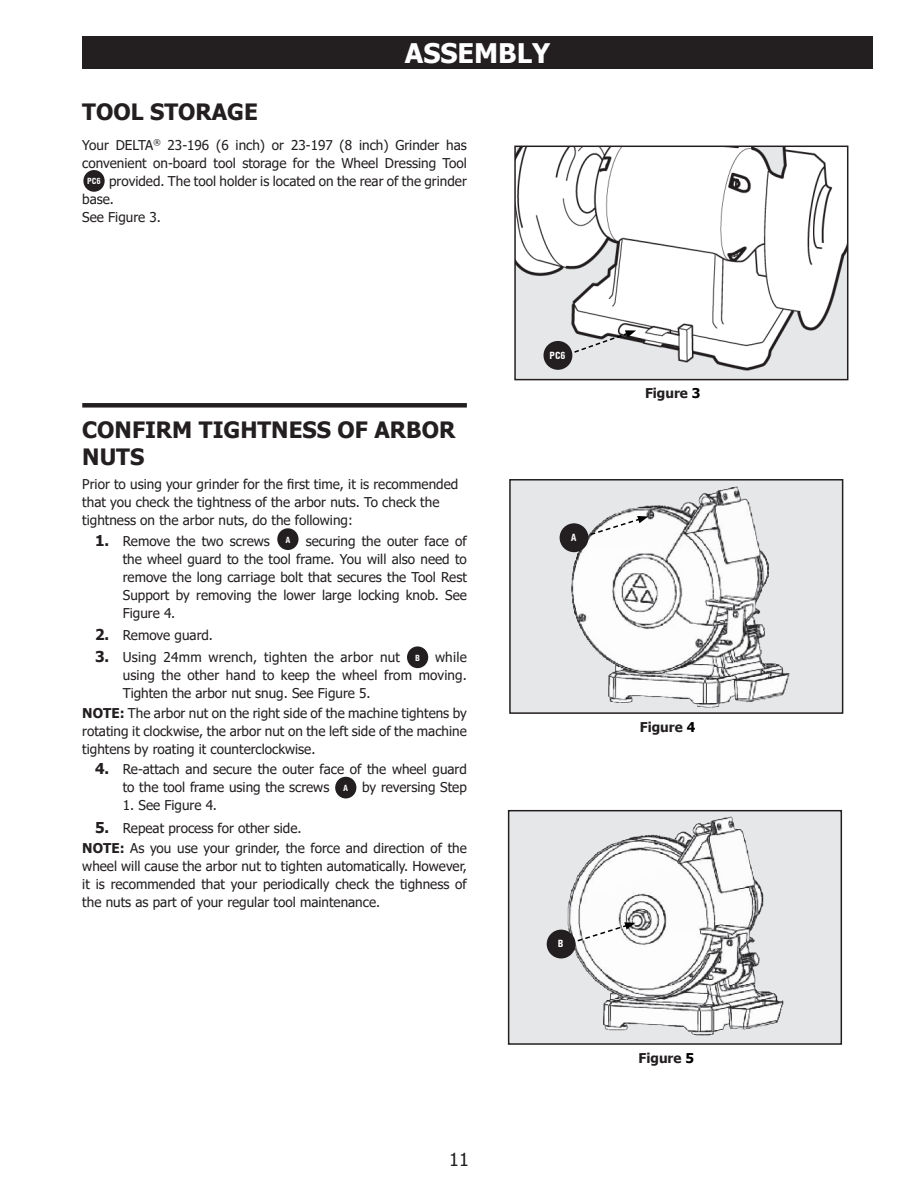
<style>
.page{position:relative;width:918px;height:1188px;background:#fff}
.page>*{position:absolute;margin:0;border:0;box-sizing:border-box;transform-origin:0 0}
.t1{font:700 27px "Tahoma";color:#fff}
.t2{font:700 22.5px/27px "Tahoma";color:#231f20}
.t3{font:18px "Tahoma";color:#231f20}
.t4{font:13.5px/18px "Tahoma";color:#231f20}
.t5{font:13.5px "Tahoma";letter-spacing:.02em;color:#231f20}
.t6{font:700 13.5px "Tahoma";color:#231f20}
.Table_of_Contents{font:700 condensed 10.5px "Univers";color:#fff}
.Table_of_Contents-2{font:700 condensed 9px "Univers";color:#fff}
.s1{font-weight:700;font-size:15px}
.s2{font-weight:700}
.s3{color:#000}
</style>
<div class="page">
<div style="left:82px;top:36px;width:791px;height:32px;background:#231f20"></div>
<div style="left:83px;top:170px;width:22px;height:22px;background:#231f20;border-radius:50%"></div>
<div style="left:277px;top:528px;width:22px;height:22px;background:#231f20;border-radius:50%"></div>
<div style="left:407px;top:646px;width:21px;height:22px;background:#231f20;border-radius:50%"></div>
<div style="left:335px;top:777px;width:21px;height:21px;background:#231f20;border-radius:50%"></div>
<div style="left:515px;top:146px;width:333px;height:234px;background:#e6e7e9"></div>
<img style="left:517px;top:149px;width:328px;height:221px">
<div style="left:514px;top:146px;width:334px;height:234px;border:2px solid #231f20"></div>
<div style="left:510px;top:480px;width:333px;height:233px;background:#e6e7e9"></div>
<img style="left:567px;top:486px;width:223px;height:222px">
<div style="left:509px;top:479px;width:334px;height:235px;border:2px solid #231f20"></div>
<div style="left:509px;top:811px;width:332px;height:233px;background:#e6e7e9"></div>
<img style="left:565px;top:816px;width:219px;height:220px">
<div style="left:508px;top:810px;width:334px;height:235px;border:2px solid #231f20"></div>
<svg style="left:573px;top:330px;width:63px;height:24px"></svg>
<svg style="left:589px;top:516px;width:59px;height:20px"></svg>
<svg style="left:576px;top:922px;width:59px;height:21px"></svg>
<div style="left:544px;top:341px;width:28px;height:29px;background:#231f20;border-radius:50%"></div>
<div style="left:560px;top:523px;width:28px;height:29px;background:#231f20;border-radius:50%"></div>
<div style="left:547px;top:930px;width:29px;height:28px;background:#231f20;border-radius:50%"></div>
<div style="left:82px;top:403px;width:385px;height:5px;background:#231f20"></div>
<p class="t2" style="left:82px;top:99px;width:177px">TOOL STORAGE</p>
<p class="t1" style="left:405px;top:34px;width:147px">ASSEMBLY</p>
<p class="t4" style="left:82px;top:137px;width:386px">Your DELTA<sup>®</sup> 23-196 (6 inch) or 23-197 (8 inch) Grinder has convenient on-board tool storage for the Wheel Dressing Tool</p>
<p class="Table_of_Contents-2" style="left:87px;top:176px;width:15px">PC6</p>
<p class="t4" style="left:82px;top:173px;width:386px;text-indent:27px">provided. The tool holder is located on the rear of the grinder base.</p>
<p class="t4" style="left:82px;top:209px;width:80px">See Figure 3.</p>
<p class="t2" style="left:82px;top:417px;width:375px">CONFIRM TIGHTNESS OF ARBOR<br>NUTS</p>
<p class="t4" style="left:82px;top:476px;width:377px">Prior to using your grinder for the first time, it is recommended that you check the tightness of the arbor nuts. To check the tightness on the arbor nuts, do the following:</p>
<p class="t4" style="left:95px;top:532px;width:176px"><span class="s1">1.</span> Remove the two screws</p>
<p class="Table_of_Contents-2" style="left:285px;top:534px;width:6px">A</p>
<p class="t4" style="left:123px;top:532px;width:346px;text-align:justify;text-indent:183px">securing the outer face of the wheel guard to the tool frame. You will also need to remove the long carriage bolt that secures the Tool Rest Support by removing the lower large locking knob. See Figure 4.</p>
<p class="t4" style="left:95px;top:627px;width:119px"><span class="s1">2.</span> Remove guard.</p>
<p class="t5" style="left:95px;top:648px;width:307px"><span class="s1">3.</span> Using 24mm wrench, tighten the arbor nut</p>
<p class="Table_of_Contents-2" style="left:415px;top:652px;width:6px">B</p>
<p class="t4" style="left:123px;top:649px;width:346px;text-align:justify;text-indent:312px">while using the other hand to keep the wheel from moving.<br>Tighten the arbor nut snug. See Figure 5.</p>
<p class="t4" style="left:82px;top:705px;width:386px;text-align:justify"><span class="s2">NOTE:</span> The arbor nut on the right side of the machine tightens by rotating it clockwise, the arbor nut on the left side of the machine tightens by roating it counterclockwise.</p>
<p class="t4" style="left:123px;top:761px;width:346px;text-indent:-28px"><span class="s1">4.</span> Re-attach and secure the outer face of the wheel guard to the tool frame using the screws</p>
<p class="Table_of_Contents-2" style="left:343px;top:783px;width:6px">A</p>
<p class="t4" style="left:362px;top:779px;width:106px">by reversing Step</p>
<p class="t4" style="left:123px;top:797px;width:96px">1. See Figure 4.</p>
<p class="t4" style="left:95px;top:820px;width:208px"><span class="s1">5.</span> Repeat process for other side.</p>
<p class="t4" style="left:82px;top:840px;width:386px;text-align:justify"><span class="s2">NOTE:</span> As you use your grinder, the force and direction of the wheel will cause the arbor nut to tighten automatically. However, it is recommended that your periodically check the tighness of the nuts as part of your regular tool maintenance.</p>
<h3 class="t3" style="left:449px;top:1147px;width:21px">11</h3>
<p class="Table_of_Contents" style="left:550px;top:349px;width:17px">PC6</p>
<p class="Table_of_Contents" style="left:571px;top:531px;width:7px">A</p>
<p class="Table_of_Contents" style="left:558px;top:937px;width:7px">B</p>
<p class="t6" style="left:645px;top:384px;width:57px">Figure <span class="s3">3</span></p>
<p class="t6" style="left:640px;top:717px;width:57px">Figure <span class="s3">4</span></p>
<p class="t6" style="left:639px;top:1048px;width:57px">Figure <span class="s3">5</span></p>
</div>
